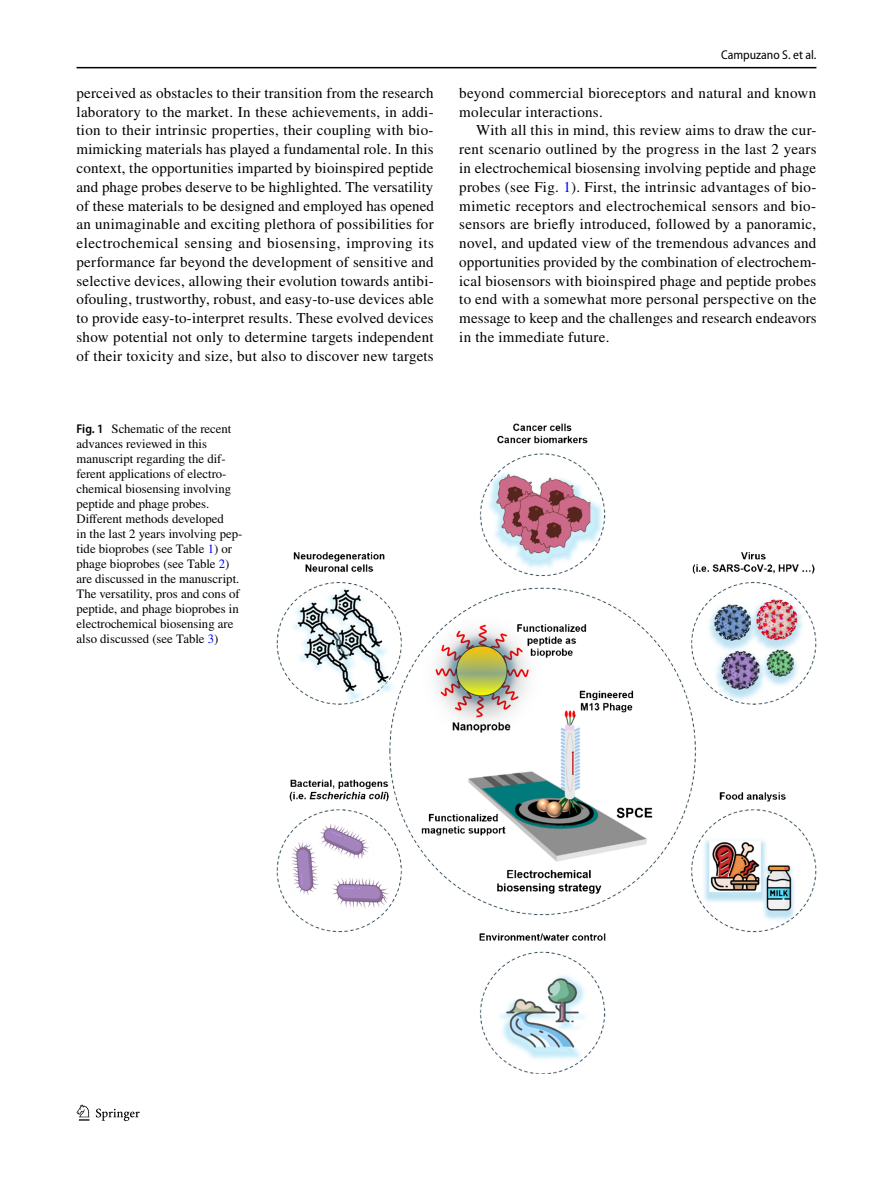
<style>
.page{position:relative;width:893px;height:1187px;background:#fff}
.page>*{position:absolute;margin:0;border:0;box-sizing:border-box;transform-origin:0 0}
.t1{font:15px/18.8px "STIX";letter-spacing:.02em;color:#000;text-align:justify}
.t2{font:12.75px/15px "STIX";color:#000}
.t3{font:semi-condensed 12.75px "Myriad Pro";color:#000}
.s1{color:#00f}
.s2{font-family:"Myriad Pro";font-weight:600;font-stretch:semi-condensed}
</style>
<div class="page">
<hr style="left:77px;top:67px;width:739px;height:1px;background:#000">
<svg style="left:77px;top:1104px;width:12px;height:16px"></svg>
<svg style="left:96px;top:1108px;width:44px;height:12px"></svg>
<img style="left:276px;top:423px;width:540px;height:650px">
<p class="t3" style="left:721px;top:48px;width:97px">Campuzano S. et al.</p>
<p class="t1" style="left:77px;top:84px;width:359px">perceived as obstacles to their transition from the research laboratory to the market. In these achievements, in addi&shy;tion to their intrinsic properties, their coupling with bio&shy;mimicking materials has played a fundamental role. In this context, the opportunities imparted by bioinspired peptide and phage probes deserve to be highlighted. The versatility of these materials to be designed and employed has opened an unimaginable and exciting plethora of possibilities for electrochemical sensing and biosensing, improving its performance far beyond the development of sensitive and selective devices, allowing their evolution towards antibi&shy;ofouling, trustworthy, robust, and easy-to-use devices able to provide easy-to-interpret results. These evolved devices show potential not only to determine targets independent of their toxicity and size, but also to discover new targets</p>
<p class="t1" style="left:459px;top:84px;width:359px">beyond commercial bioreceptors and natural and known molecular interactions.</p>
<p class="t1" style="left:459px;top:122px;width:359px;text-indent:17px">With all this in mind, this review aims to draw the cur&shy;rent scenario outlined by the progress in the last 2 years in electrochemical biosensing involving peptide and phage probes (see Fig. <span class="s1">1</span>). First, the intrinsic advantages of bio&shy;mimetic receptors and electrochemical sensors and bio&shy;sensors are briefly introduced, followed by a panoramic, novel, and updated view of the tremendous advances and opportunities provided by the combination of electrochem&shy;ical biosensors with bioinspired phage and peptide probes to end with a somewhat more personal perspective on the message to keep and the challenges and research endeavors in the immediate future.</p>
<p class="t2" style="left:77px;top:422px;width:167px"><span class="s2">Fig. 1</span> Schematic of the recent advances reviewed in this manuscript regarding the dif&shy;ferent applications of electro&shy;chemical biosensing involving peptide and phage probes.<br>Different methods developed<br>in the last 2 years involving pep&shy;tide bioprobes (see Table <span class="s1">1</span>) or phage bioprobes (see Table <span class="s1">2</span>) are discussed in the manuscript.<br>The versatility, pros and cons of peptide, and phage bioprobes in electrochemical biosensing are also discussed (see Table <span class="s1">3</span>)</p>
</div>
